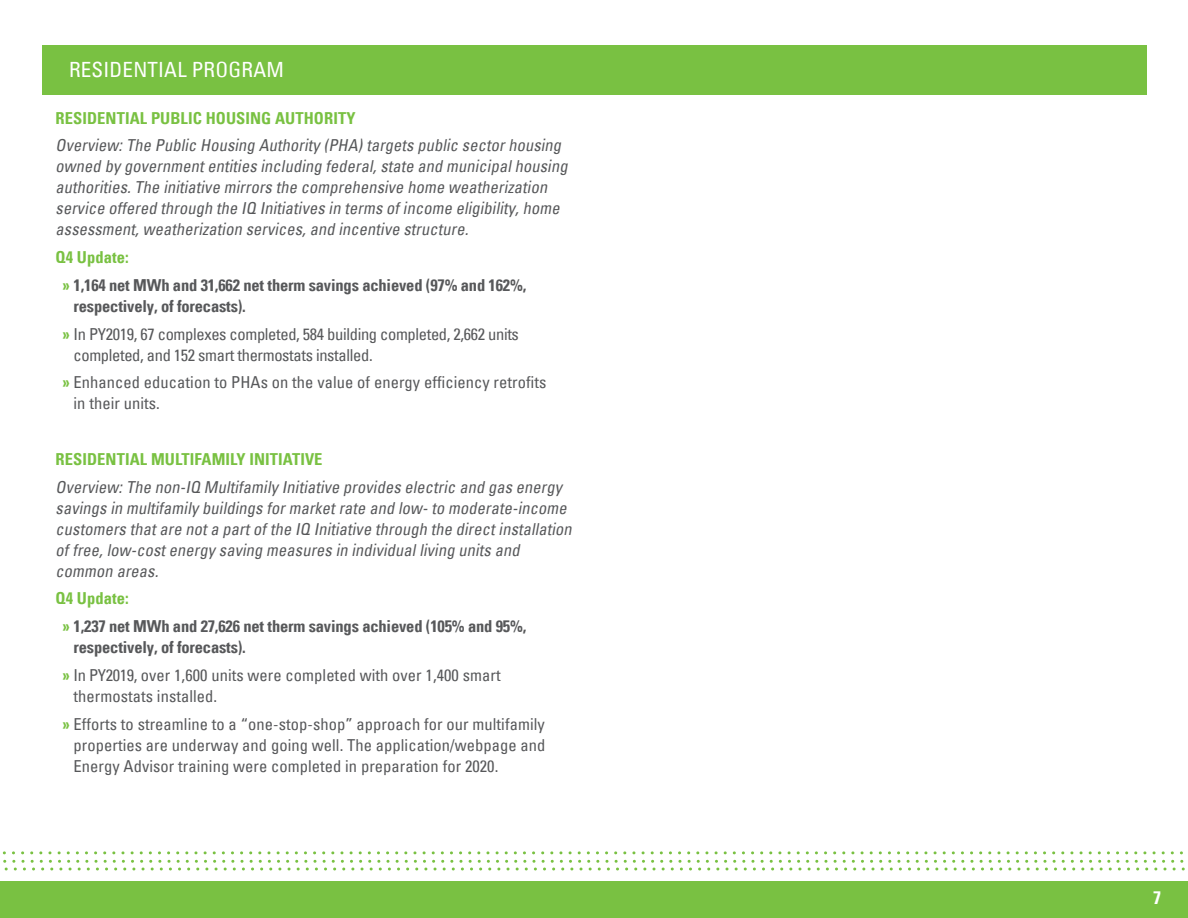
<style>
.page{position:relative;width:1188px;height:918px;background:#fff}
.page>*{position:absolute;margin:0;border:0;box-sizing:border-box;transform-origin:0 0}
.t1{font:condensed 21px "Univers LT";letter-spacing:.01em;color:#fff}
.t2{font:18px "Univers Com 67 Bold Cond";color:#fff}
.t3{font:italic condensed 16.5px/21px "Univers";letter-spacing:.005em;color:#57585a}
.t4{font:condensed 16.5px/21px "Univers LT";letter-spacing:.005em;color:#57585a}
.t5{font:16.5px/27.8px "Univers Com 67 Bold Cond";letter-spacing:-.01em;color:#57585a}
.t6{font:condensed 16.5px/21px "Univers LT";letter-spacing:-.02em;color:#57585a}
.t7{font:16.5px "Univers Com 67 Bold Cond";letter-spacing:.005em;color:#79c142}
.s1{color:#79c142}
.s2{font-family:"Univers Com 67 Bold Cond";font-stretch:normal;color:#79c142}
</style>
<div class="page">
<div style="left:0;top:881px;width:1188px;height:37px;background:#79c142"></div>
<svg style="left:2px;top:851px;width:1181px;height:3px"></svg>
<svg style="left:3px;top:860px;width:1182px;height:11px"></svg>
<div style="left:42px;top:45px;width:1104px;height:49px;background:#79c142"></div>
<p class="t1" style="left:69px;top:57px;width:216px">RESIDENTIAL PROGRAM</p>
<p class="t7" style="left:56px;top:108px;width:301px">RESIDENTIAL PUBLIC HOUSING AUTHORITY</p>
<p class="t3" style="left:56px;top:135px;width:514px">Overview: The Public Housing Authority (PHA) targets public sector housing owned by government entities including federal, state and municipal housing authorities. The initiative mirrors the comprehensive home weatherization service offered through the IQ Initiatives in terms of income eligibility, home assessment, weatherization services, and incentive structure.</p>
<p class="t5" style="left:62px;top:243px;width:466px;text-indent:-7px"><span class="s1">Q4 Update:<br>»</span> 1,164 net MWh and 31,662 net therm savings achieved (97% and 162%,</p>
<p class="t5" style="left:74px;top:292px;width:174px">respectively, of forecasts).</p>
<p class="t6" style="left:74px;top:323px;width:447px;text-indent:-11px"><span class="s2">»</span> In PY2019, 67 complexes completed, 584 building completed, 2,662 units completed, and 152 smart thermostats installed.</p>
<p class="t4" style="left:74px;top:372px;width:474px;text-indent:-11px"><span class="s2">»</span> Enhanced education to PHAs on the value of energy efficiency retrofits in their units.</p>
<p class="t7" style="left:56px;top:449px;width:268px">RESIDENTIAL MULTIFAMILY INITIATIVE</p>
<p class="t3" style="left:56px;top:476px;width:518px">Overview: The non-IQ Multifamily Initiative provides electric and gas energy savings in multifamily buildings for market rate and low- to moderate-income customers that are not a part of the IQ Initiative through the direct installation of free, low-cost energy saving measures in individual living units and common areas.</p>
<p class="t5" style="left:62px;top:585px;width:466px;text-indent:-7px"><span class="s1">Q4 Update:<br>»</span> 1,237 net MWh and 27,626 net therm savings achieved (105% and 95%,</p>
<p class="t5" style="left:74px;top:633px;width:174px">respectively, of forecasts).</p>
<p class="t4" style="left:74px;top:664px;width:429px;text-indent:-11px"><span class="s2">»</span> In PY2019, over 1,600 units were completed with over 1,400 smart thermostats installed.</p>
<p class="t4" style="left:74px;top:713px;width:473px;text-align:justify;text-indent:-11px"><span class="s2">»</span> Efforts to streamline to a “one-stop-shop” approach for our multifamily properties are underway and going well. The application/webpage and Energy Advisor training were completed in preparation for 2020.</p>
<p class="t2" style="left:1153px;top:887px;width:9px">7</p>
</div>
